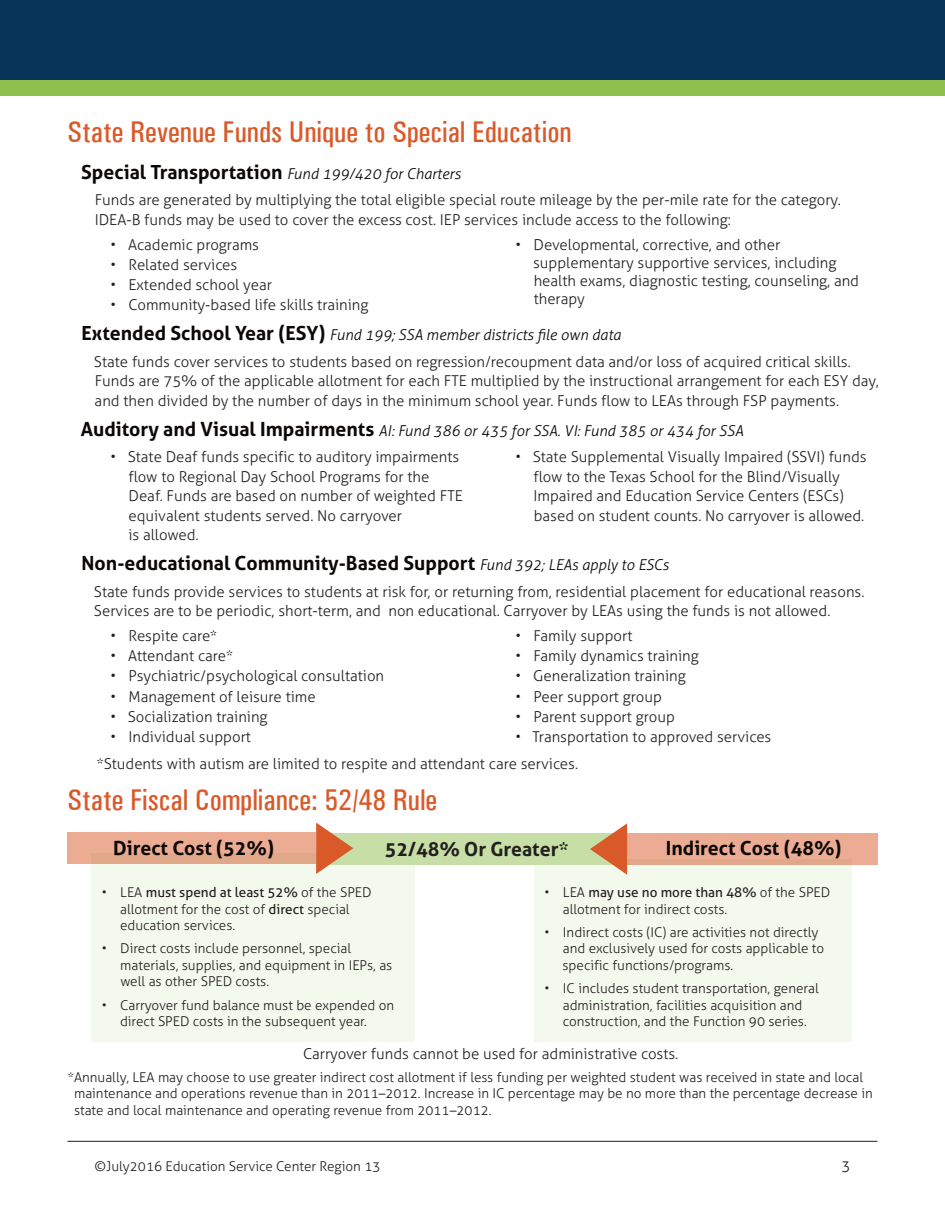
<style>
.page{position:relative;width:945px;height:1215px;background:#fff}
.page>*{position:absolute;margin:0;border:0;box-sizing:border-box;transform-origin:0 0}
.Sub__reddish_orange{font:500 condensed 30px "Univers";color:#d95929}
.bullets{font:700 19.5px "Aller";color:#0c0806}
.Sub_Sub__black__bold{font:700 19.5px "Aller";color:#0c0806}
.Sub_Sub__black__bold-2{font:700 19.5px "Aller";color:#231f20}
.Sub_Sub__black__bold-3{font:300 15px/19.5px "Aller";color:#231f20}
.Body{font:300 15px/19.5px "Aller";color:#231f20}
.Sub_Sub__black__bold-4{font:italic 300 15px "Aller";color:#0c0806}
.t1{font:300 13.5px/16.5px "Aller";color:#231f20}
.s1{font-weight:700;font-style:normal;font-size:19.5px}
.s2{font-weight:300;font-style:italic;font-size:15px}
.s3{font-weight:400}
</style>
<div class="page">
<hr style="left:68px;top:1141px;width:810px;height:1px;background:#231f20">
<div style="left:0;top:0;width:945px;height:88px;background:#063559"></div>
<div style="left:0;top:80px;width:945px;height:15px;background:#8fbf4d"></div>
<div style="left:534px;top:859px;width:317px;height:182px;background:#f4f9ed"></div>
<div style="left:91px;top:853px;width:324px;height:188px;background:#f4f9ed"></div>
<div style="left:322px;top:833px;width:300px;height:32px;background:#c7dfa6"></div>
<div style="left:68px;top:833px;width:248px;height:31px;background:#ecac94"></div>
<svg style="left:316px;top:823px;width:37px;height:51px"></svg>
<div style="left:621px;top:833px;width:257px;height:32px;background:#ecac94"></div>
<svg style="left:590px;top:823px;width:37px;height:52px"></svg>
<p class="Sub__reddish_orange" style="left:68px;top:114px;width:506px">State Revenue Funds Unique to Special Education</p>
<p class="Sub_Sub__black__bold-4" style="left:81px;top:165px;width:381px"><span class="s1">Special Transportation</span> Fund 199/420 for Charters</p>
<p class="Body" style="left:95px;top:190px;width:748px">Funds are generated by multiplying the total eligible special route mileage by the per-mile rate for the category.<br>IDEA-B funds may be used to cover the excess cost. IEP services include access to the following:</p>
<p class="Sub_Sub__black__bold-3" style="left:110px;top:235px;width:150px">• Academic programs</p>
<p class="Sub_Sub__black__bold-3" style="left:110px;top:255px;width:129px">• Related services</p>
<p class="Sub_Sub__black__bold-3" style="left:110px;top:275px;width:163px">• Extended school year</p>
<p class="Sub_Sub__black__bold-3" style="left:110px;top:295px;width:260px">• Community-based life skills training</p>
<p class="Sub_Sub__black__bold-3" style="left:533px;top:235px;width:327px;line-height:18px;text-indent:-18px">• Developmental, corrective, and other supplementary supportive services, including health exams, diagnostic testing, counseling, and therapy</p>
<p class="Sub_Sub__black__bold-4" style="left:82px;top:326px;width:541px"><span class="s1">Extended School Year (ESY)</span> Fund 199; SSA member districts file own data</p>
<p class="Sub_Sub__black__bold-3" style="left:94px;top:352px;width:786px">State funds cover services to students based on regression/recoupment data and/or loss of acquired critical skills.<br>Funds are 75% of the applicable allotment for each FTE multiplied by the instructional arrangement for each ESY day, and then divided by the number of days in the minimum school year. Funds flow to LEAs through FSP payments.</p>
<p class="Sub_Sub__black__bold-4" style="left:81px;top:422px;width:664px"><span class="s1">Auditory and Visual Impairments</span> AI: Fund 386 or 435 for SSA. VI: Fund 385 or 434 for SSA</p>
<p class="Sub_Sub__black__bold-3" style="left:128px;top:447px;width:336px;text-indent:-18px">• State Deaf funds specific to auditory impairments flow to Regional Day School Programs for the Deaf. Funds are based on number of weighted FTE equivalent students served. No carryover<br>is allowed.</p>
<p class="Sub_Sub__black__bold-3" style="left:533px;top:447px;width:335px;text-indent:-18px">• State Supplemental Visually Impaired (SSVI) funds flow to the Texas School for the Blind/Visually Impaired and Education Service Centers (ESCs) based on student counts. No carryover is allowed.</p>
<p class="bullets" style="left:82px;top:551px;width:589px">Non-educational Community-Based Support <span class="s2">Fund 392; LEAs apply to ESCs</span></p>
<p class="Body" style="left:94px;top:581px;width:772px">State funds provide services to students at risk for, or returning from, residential placement for educational reasons.<br>Services are to be periodic, short-term, and non educational. Carryover by LEAs using the funds is not allowed.</p>
<p class="Sub_Sub__black__bold-3" style="left:110px;top:626px;width:108px">• Respite care*</p>
<p class="Sub_Sub__black__bold-3" style="left:110px;top:646px;width:124px">• Attendant care*</p>
<p class="Sub_Sub__black__bold-3" style="left:110px;top:666px;width:275px">• Psychiatric/psychological consultation</p>
<p class="Sub_Sub__black__bold-3" style="left:110px;top:686px;width:207px">• Management of leisure time</p>
<p class="Sub_Sub__black__bold-3" style="left:110px;top:707px;width:159px">• Socialization training</p>
<p class="Sub_Sub__black__bold-3" style="left:110px;top:727px;width:142px">• Individual support</p>
<p class="Sub_Sub__black__bold-3" style="left:515px;top:626px;width:119px">• Family support</p>
<p class="Sub_Sub__black__bold-3" style="left:515px;top:646px;width:185px">• Family dynamics training</p>
<p class="Sub_Sub__black__bold-3" style="left:515px;top:666px;width:172px">• Generalization training</p>
<p class="Sub_Sub__black__bold-3" style="left:515px;top:686px;width:148px">• Peer support group</p>
<p class="Sub_Sub__black__bold-3" style="left:515px;top:707px;width:161px">• Parent support group</p>
<p class="Sub_Sub__black__bold-3" style="left:515px;top:727px;width:258px">• Transportation to approved services</p>
<p class="Body" style="left:96px;top:754px;width:483px">*Students with autism are limited to respite and attendant care services.</p>
<p class="Sub__reddish_orange" style="left:68px;top:783px;width:371px">State Fiscal Compliance: 52/48 Rule</p>
<p class="Sub_Sub__black__bold" style="left:113px;top:836px;width:162px">Direct Cost (52%)</p>
<p class="Sub_Sub__black__bold-2" style="left:385px;top:837px;width:185px">52/48% Or Greater*</p>
<p class="Sub_Sub__black__bold" style="left:666px;top:836px;width:177px">Indirect Cost (48%)</p>
<p class="t1" style="left:120px;top:884px;width:253px;text-indent:-18px">• LEA <span class="s3">must spend at least 52%</span> of the SPED allotment for the cost of <span class="s3">direct</span> special education services.</p>
<p class="t1" style="left:120px;top:940px;width:274px;text-indent:-18px">• Direct costs include personnel, special materials, supplies, and equipment in IEPs, as well as other SPED costs.</p>
<p class="t1" style="left:120px;top:997px;width:276px;text-indent:-18px">• Carryover fund balance must be expended on direct SPED costs in the subsequent year.</p>
<p class="t1" style="left:563px;top:884px;width:269px;text-indent:-18px">• LEA <span class="s3">may use no more than 48%</span> of the SPED allotment for indirect costs.</p>
<p class="t1" style="left:563px;top:924px;width:263px;text-indent:-18px">• Indirect costs (IC) are activities not directly and exclusively used for costs applicable to specific functions/programs.</p>
<p class="t1" style="left:545px;top:980px;width:276px;text-align:center">• IC includes student transportation, general administration, facilities acquisition and construction, and the Function 90 series.</p>
<p class="Sub_Sub__black__bold-3" style="left:303px;top:1043px;width:377px">Carryover funds cannot be used for administrative costs.</p>
<p class="t1" style="left:74px;top:1069px;width:800px;text-indent:-7px">*Annually, LEA may choose to use greater indirect cost allotment if less funding per weighted student was received in state and local maintenance and operations revenue than in 2011–2012. Increase in IC percentage may be no more than the percentage decrease in state and local maintenance and operating revenue from 2011–2012.</p>
<p class="t1" style="left:94px;top:1158px;width:288px">©July2016 Education Service Center Region 13</p>
<p class="Sub_Sub__black__bold-3" style="left:842px;top:1156px;width:10px">3</p>
</div>
